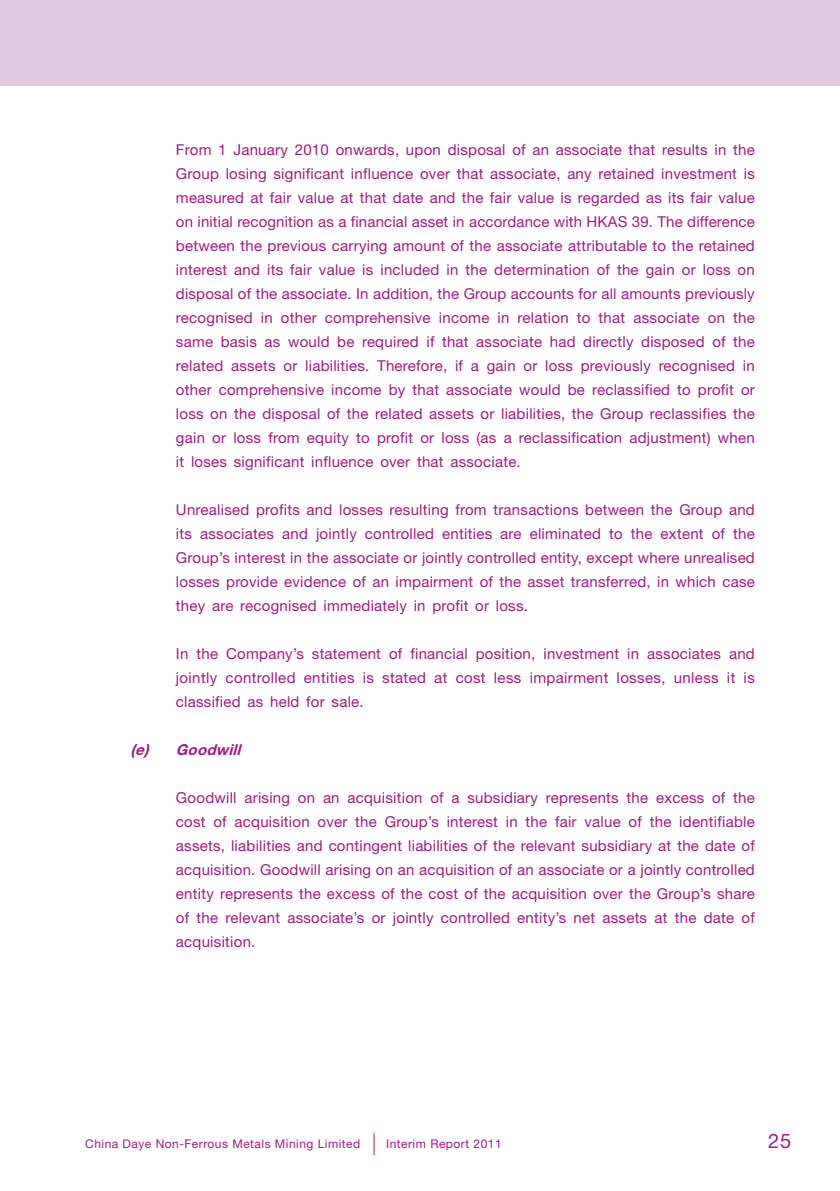
<style>
.page{position:relative;width:840px;height:1191px;background:#fff}
.page>*{position:absolute;margin:0;border:0;box-sizing:border-box;transform-origin:0 0}
.t1{font:20px "Helvetica Neue LT Std";color:#a31984}
.t2{font:15px/24px "Helvetica Neue LT Std";letter-spacing:.015em;color:#a31984;text-align:justify}
.t3{font:italic 700 15px "Helvetica Neue LT Std";color:#a31984}
.t4{font:12px "Helvetica Neue LT Std";letter-spacing:.04em;color:#a31984}
</style>
<div class="page">
<div style="left:1px;top:0;width:838px;height:85px;background:#e2cadf"></div>
<svg style="left:373px;top:1132px;width:1px;height:23px"></svg>
<p class="t2" style="left:176px;top:140px;width:580px">From 1 January 2010 onwards, upon disposal of an associate that results in the Group losing significant influence over that associate, any retained investment is measured at fair value at that date and the fair value is regarded as its fair value on initial recognition as a financial asset in accordance with HKAS 39. The difference between the previous carrying amount of the associate attributable to the retained interest and its fair value is included in the determination of the gain or loss on disposal of the associate. In addition, the Group accounts for all amounts previously recognised in other comprehensive income in relation to that associate on the same basis as would be required if that associate had directly disposed of the related assets or liabilities. Therefore, if a gain or loss previously recognised in other comprehensive income by that associate would be reclassified to profit or loss on the disposal of the related assets or liabilities, the Group reclassifies the gain or loss from equity to profit or loss (as a reclassification adjustment) when it loses significant influence over that associate.</p>
<p class="t2" style="left:176px;top:500px;width:580px">Unrealised profits and losses resulting from transactions between the Group and its associates and jointly controlled entities are eliminated to the extent of the Group’s interest in the associate or jointly controlled entity, except where unrealised losses provide evidence of an impairment of the asset transferred, in which case they are recognised immediately in profit or loss.</p>
<p class="t2" style="left:176px;top:644px;width:580px">In the Company’s statement of financial position, investment in associates and jointly controlled entities is stated at cost less impairment losses, unless it is classified as held for sale.</p>
<p class="t3" style="left:130px;top:744px;width:115px">(e) Goodwill</p>
<p class="t2" style="left:176px;top:788px;width:580px">Goodwill arising on an acquisition of a subsidiary represents the excess of the cost of acquisition over the Group’s interest in the fair value of the identifiable assets, liabilities and contingent liabilities of the relevant subsidiary at the date of acquisition. Goodwill arising on an acquisition of an associate or a jointly controlled entity represents the excess of the cost of the acquisition over the Group’s share of the relevant associate’s or jointly controlled entity’s net assets at the date of acquisition.</p>
<p class="t4" style="left:85px;top:1139px;width:276px">China Daye Non-Ferrous Metals Mining Limited</p>
<p class="t4" style="left:386px;top:1139px;width:117px">Interim Report 2011</p>
<h1 class="t1" style="left:767px;top:1133px;width:25px">25</h1>
</div>
